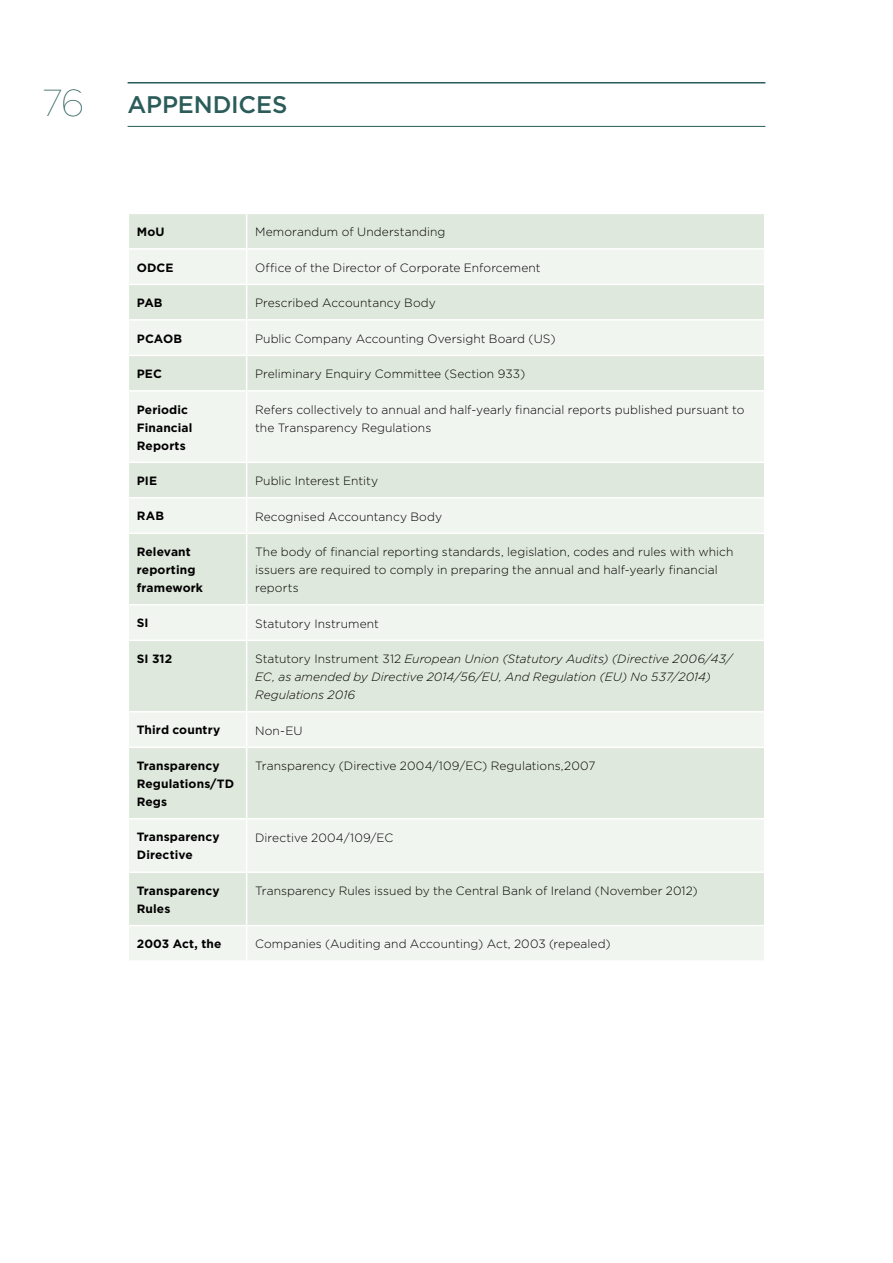
<style>
.page{position:relative;width:893px;height:1263px;background:#fff}
.page>*{position:absolute;margin:0;border:0;box-sizing:border-box;transform-origin:0 0}
.t1{font:500 24px "Gotham HTF";color:#2b5c59}
.t2{font:300 12px/18px "Gotham HTF";letter-spacing:.005em;color:#000}
.t3{font:700 12px/18px "Gotham HTF";letter-spacing:.01em;color:#000}
.t4{font:italic 300 12px/18px "Gotham HTF";color:#000}
.s1{font-weight:100;font-size:37.5px}
.s2{font-style:normal}
</style>
<div class="page">
<div style="left:129px;top:214px;width:635px;height:34px;background:#dfe8dc"></div>
<svg style="left:129px;top:250px;width:635px;height:710px;fill:#dfe8dc"></svg>
<hr style="left:246px;top:214px;width:1px;height:34px;background:#fff">
<hr style="left:246px;top:250px;width:1px;height:34px;background:#fff">
<hr style="left:128px;top:284px;width:119px;height:1px;background:#fff">
<hr style="left:247px;top:284px;width:518px;height:1px;background:#fff">
<hr style="left:246px;top:285px;width:1px;height:34px;background:#fff">
<hr style="left:128px;top:319px;width:119px;height:2px;background:#fff">
<hr style="left:247px;top:319px;width:518px;height:2px;background:#fff">
<hr style="left:246px;top:321px;width:1px;height:34px;background:#fff">
<hr style="left:128px;top:355px;width:119px;height:1px;background:#fff">
<hr style="left:247px;top:355px;width:518px;height:1px;background:#fff">
<hr style="left:246px;top:356px;width:1px;height:34px;background:#fff">
<hr style="left:128px;top:390px;width:119px;height:2px;background:#fff">
<hr style="left:247px;top:390px;width:518px;height:2px;background:#fff">
<hr style="left:246px;top:392px;width:1px;height:70px;background:#fff">
<hr style="left:128px;top:462px;width:119px;height:1px;background:#fff">
<hr style="left:247px;top:462px;width:518px;height:1px;background:#fff">
<hr style="left:246px;top:463px;width:1px;height:34px;background:#fff">
<hr style="left:128px;top:497px;width:119px;height:1px;background:#fff">
<hr style="left:247px;top:497px;width:518px;height:1px;background:#fff">
<hr style="left:246px;top:498px;width:1px;height:34px;background:#fff">
<hr style="left:128px;top:532px;width:119px;height:2px;background:#fff">
<hr style="left:247px;top:532px;width:518px;height:2px;background:#fff">
<hr style="left:246px;top:534px;width:1px;height:70px;background:#fff">
<hr style="left:128px;top:604px;width:119px;height:1px;background:#fff">
<hr style="left:247px;top:604px;width:518px;height:1px;background:#fff">
<hr style="left:246px;top:605px;width:1px;height:34px;background:#fff">
<hr style="left:128px;top:639px;width:119px;height:2px;background:#fff">
<hr style="left:247px;top:639px;width:518px;height:2px;background:#fff">
<hr style="left:246px;top:641px;width:1px;height:70px;background:#fff">
<hr style="left:128px;top:711px;width:119px;height:1px;background:#fff">
<hr style="left:247px;top:711px;width:518px;height:1px;background:#fff">
<hr style="left:246px;top:712px;width:1px;height:34px;background:#fff">
<hr style="left:128px;top:746px;width:119px;height:2px;background:#fff">
<hr style="left:247px;top:746px;width:518px;height:2px;background:#fff">
<hr style="left:246px;top:748px;width:1px;height:70px;background:#fff">
<hr style="left:128px;top:818px;width:119px;height:1px;background:#fff">
<hr style="left:247px;top:818px;width:518px;height:1px;background:#fff">
<hr style="left:246px;top:819px;width:1px;height:52px;background:#fff">
<hr style="left:128px;top:871px;width:119px;height:2px;background:#fff">
<hr style="left:247px;top:871px;width:518px;height:2px;background:#fff">
<hr style="left:246px;top:873px;width:1px;height:52px;background:#fff">
<hr style="left:128px;top:925px;width:119px;height:1px;background:#fff">
<hr style="left:247px;top:925px;width:518px;height:1px;background:#fff">
<hr style="left:246px;top:926px;width:1px;height:34px;background:#fff">
<hr style="left:128px;top:82px;width:637px;height:1px;background:#2b5c59">
<hr style="left:128px;top:126px;width:637px;height:1px;background:#2b5c59">
<h1 class="t1" style="left:42px;top:91px;width:121px"><span class="s1">76</span> APPEN</h1>
<h1 class="t1" style="left:213px;top:91px;width:33px">DICES</h1>
<p class="t3" style="left:137px;top:222px;width:29px">MoU</p>
<p class="t2" style="left:255px;top:223px;width:192px">Memorandum of Understanding</p>
<p class="t3" style="left:137px;top:258px;width:37px">ODCE</p>
<p class="t2" style="left:255px;top:258px;width:287px">Office of the Director of Corporate Enforcement</p>
<p class="t3" style="left:137px;top:293px;width:27px">PA B</p>
<p class="t2" style="left:255px;top:294px;width:182px">Prescribed Accountancy Body</p>
<p class="t3" style="left:137px;top:329px;width:47px">PCAOB</p>
<p class="t2" style="left:255px;top:329px;width:302px">Public Company Accounting Oversight Board (US)</p>
<p class="t3" style="left:137px;top:364px;width:27px">PE C</p>
<p class="t2" style="left:255px;top:365px;width:272px">Preliminary Enquiry Committee (Section 933)</p>
<p class="t3" style="left:137px;top:400px;width:57px">Periodic<br>Financial<br>Reports</p>
<p class="t2" style="left:255px;top:400px;width:491px">Refers collectively to annual and half-yearly financial reports published pursuant to the Transparency Regulations</p>
<p class="t3" style="left:137px;top:471px;width:20px">PIE</p>
<p class="t2" style="left:255px;top:472px;width:125px">Public Interest Entity</p>
<p class="t3" style="left:137px;top:507px;width:29px">RA B</p>
<p class="t2" style="left:255px;top:507px;width:188px">Recognised Accountancy Body</p>
<p class="t3" style="left:137px;top:542px;width:68px">Relevant reporting framework</p>
<p class="t2" style="left:255px;top:543px;width:480px">The body of financial reporting standards, legislation, codes and rules with which issuers are required to comply in preparing the annual and half-yearly financial reports</p>
<p class="t3" style="left:137px;top:614px;width:13px">SI</p>
<p class="t2" style="left:255px;top:614px;width:125px">Statutory Instrument</p>
<p class="t3" style="left:137px;top:649px;width:37px">SI 312</p>
<p class="t4" style="left:255px;top:650px;width:479px"><span class="s2">Statutory Instrument 312</span> European Union (Statutory Audits) (Directive 2006/43/<br>EC, as amended by Directive 2014/56/EU, And Regulation (EU) No 537/2014)<br>Regulations 2016</p>
<p class="t3" style="left:137px;top:721px;width:85px">Third country</p>
<p class="t2" style="left:255px;top:721px;width:49px">Non-EU</p>
<p class="t3" style="left:137px;top:756px;width:99px">Transparency<br>Regulations/TD<br>Regs</p>
<p class="t2" style="left:255px;top:757px;width:342px">Transparency (Directive 2004/109/EC) Regulations,2007</p>
<p class="t3" style="left:137px;top:828px;width:84px">Transparency<br>Directive</p>
<p class="t2" style="left:255px;top:828px;width:140px">Directive 2004/109/EC</p>
<p class="t3" style="left:137px;top:881px;width:84px">Transparency<br>Rules</p>
<p class="t2" style="left:255px;top:881px;width:444px">Transparency Rules issued by the Central Bank of Ireland (November 2012)</p>
<p class="t3" style="left:137px;top:935px;width:86px">2003 Act, the</p>
<p class="t2" style="left:255px;top:935px;width:357px">Companies (Auditing and Accounting) Act, 2003 (repealed)</p>
</div>
